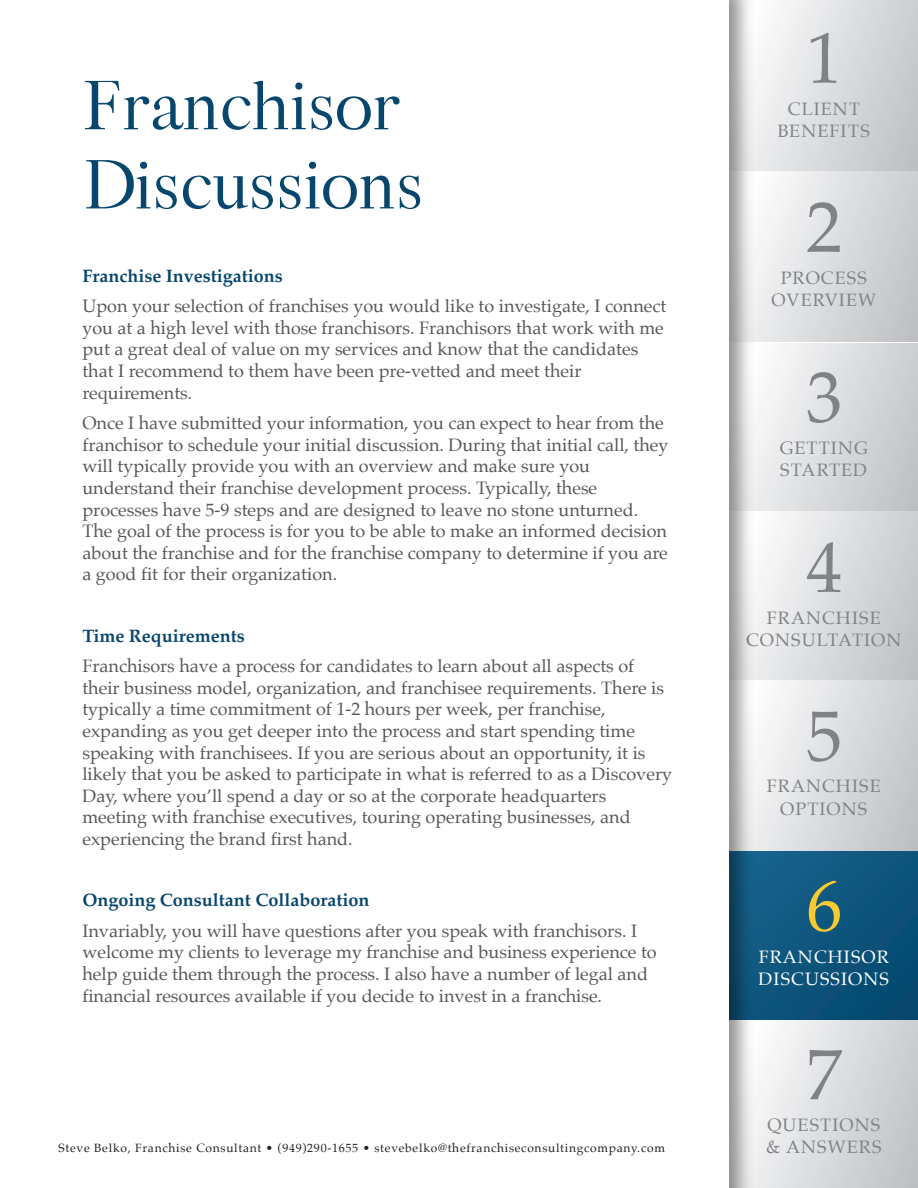
<style>
.page{position:relative;width:918px;height:1188px;background:#fff}
.page>*{position:absolute;margin:0;border:0;box-sizing:border-box;transform-origin:0 0}
.t1{font:72px "Palatino";color:#808285}
.t2{font:72px "Palatino";color:#f7ca30}
.t3{font:66px/79.2px "Adallyn";color:#07466d}
.t4{font:18px/21.6px "Palatino";color:#57585a}
.t5{font:18px/22.2px "Palatino";letter-spacing:.06em;color:#808285;text-align:center}
.t6{font:700 18px "Palatino";color:#07466d}
.t7{font:18px/22.2px "Palatino";letter-spacing:.06em;color:#fff}
.t8{font:12px "Palatino";letter-spacing:.06em;color:#231f20}
</style>
<div class="page">
<div style="left:728px;top:849px;width:190px;height:170px;background:linear-gradient(to bottom,#135c85,#074c73)"></div>
<svg style="left:762px;top:1px;width:156px;height:170px;background:#dbdcde"></svg>
<svg style="left:762px;top:171px;width:156px;height:171px;background:#dbdcde"></svg>
<svg style="left:762px;top:343px;width:156px;height:169px;background:#dcddde"></svg>
<svg style="left:762px;top:512px;width:156px;height:168px;background:#dcdcde"></svg>
<svg style="left:762px;top:680px;width:156px;height:171px;background:#dbdcde"></svg>
<svg style="left:762px;top:1020px;width:156px;height:168px;background:#dcdcde"></svg>
<img style="left:729px;top:0;width:33px;height:1188px">
<div style="left:0;top:0;width:729px;height:1188px;background:#fff"></div>
<h2 class="t3" style="left:82px;top:64px;width:343px">Franchisor<br>Discussions</h2>
<p class="t6" style="left:82px;top:260px;width:202px">Franchise Investigations</p>
<p class="t4" style="left:82px;top:295px;width:585px">Upon your selection of franchises you would like to investigate, I connect you at a high level with those franchisors. Franchisors that work with me put a great deal of value on my services and know that the candidates that I recommend to them have been pre-vetted and meet their requirements.</p>
<p class="t4" style="left:82px;top:412px;width:588px">Once I have submitted your information, you can expect to hear from the franchisor to schedule your initial discussion. During that initial call, they will typically provide you with an overview and make sure you understand their franchise development process. Typically, these processes have 5-9 steps and are designed to leave no stone unturned.<br>The goal of the process is for you to be able to make an informed decision about the franchise and for the franchise company to determine if you are a good fit for their organization.</p>
<p class="t6" style="left:82px;top:620px;width:164px">Time Requirements</p>
<p class="t4" style="left:82px;top:655px;width:591px">Franchisors have a process for candidates to learn about all aspects of their business model, organization, and franchisee requirements. There is typically a time commitment of 1-2 hours per week, per franchise, expanding as you get deeper into the process and start spending time speaking with franchisees. If you are serious about an opportunity, it is likely that you be asked to participate in what is referred to as a Discovery Day, where you’ll spend a day or so at the corporate headquarters meeting with franchise executives, touring operating businesses, and experiencing the brand first hand.</p>
<p class="t6" style="left:82px;top:885px;width:288px">Ongoing Consultant Collaboration</p>
<p class="t4" style="left:82px;top:920px;width:576px">Invariably, you will have questions after you speak with franchisors. I welcome my clients to leverage my franchise and business experience to help guide them through the process. I also have a number of legal and financial resources available if you decide to invest in a franchise.</p>
<p class="t8" style="left:58px;top:1137px;width:608px">Steve Belko, Franchise Consultant • (949)290-1655 • stevebelko@thefranchiseconsultingcompany.com</p>
<h1 class="t1" style="left:806px;top:-2px;width:37px">1</h1>
<p class="t5" style="left:778px;top:97px;width:94px">CLIENT<br>BENEFITS</p>
<h1 class="t1" style="left:806px;top:168px;width:37px">2</h1>
<p class="t5" style="left:771px;top:266px;width:106px">PROCESS<br>OVERVIEW</p>
<h1 class="t1" style="left:806px;top:338px;width:37px">3</h1>
<p class="t5" style="left:780px;top:436px;width:90px;text-align:left">GETTING<br>STARTED</p>
<h1 class="t1" style="left:806px;top:508px;width:37px">4</h1>
<p class="t5" style="left:746px;top:607px;width:157px">FRANCHISE<br>CONSULTATION</p>
<h1 class="t1" style="left:806px;top:676px;width:37px">5</h1>
<p class="t5" style="left:767px;top:775px;width:115px">FRANCHISE<br>OPTIONS</p>
<h1 class="t2" style="left:806px;top:846px;width:37px">6</h1>
<p class="t7" style="left:759px;top:945px;width:132px">FRANCHISOR<br>DISCUSSIONS</p>
<h1 class="t1" style="left:806px;top:1015px;width:37px">7</h1>
<p class="t5" style="left:766px;top:1114px;width:117px;text-align:left">QUESTIONS &amp; ANSWERS</p>
</div>
